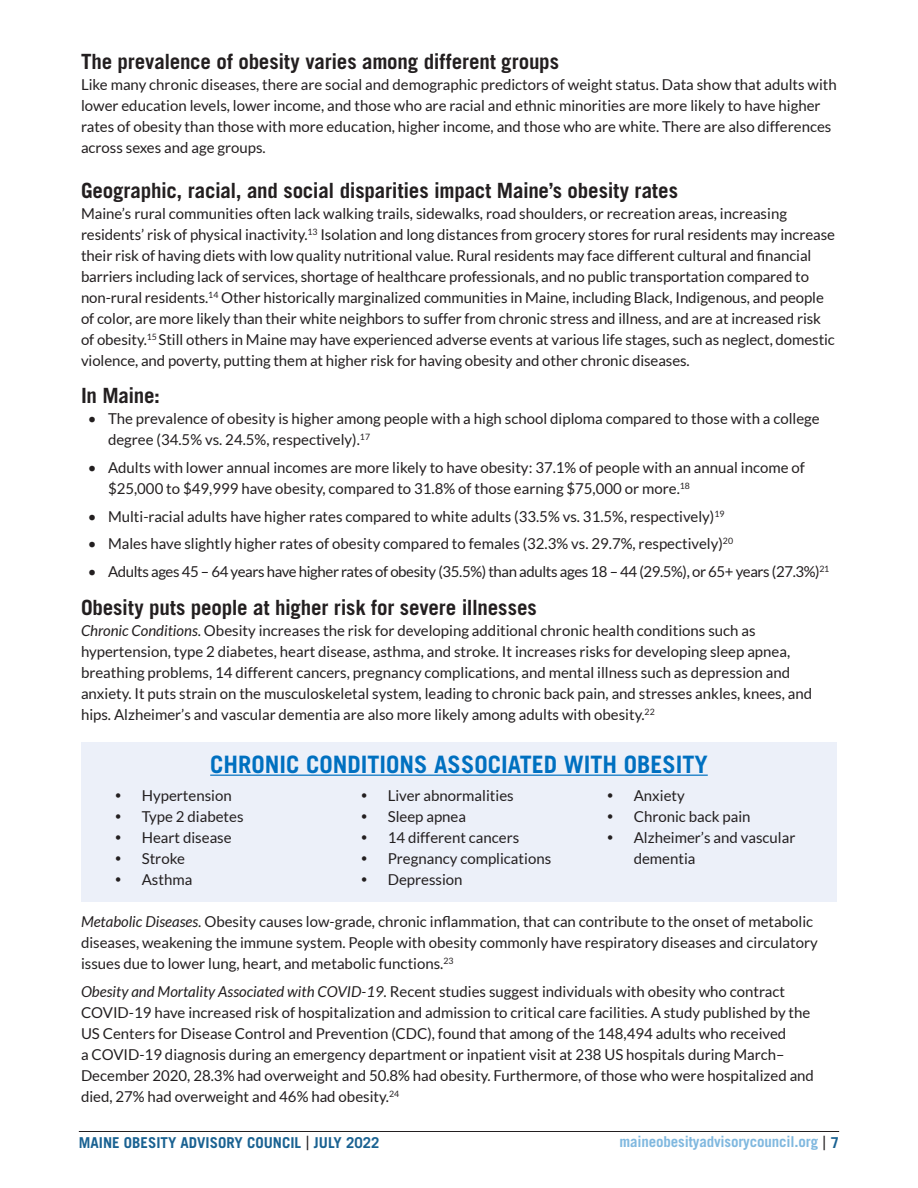
<style>
.page{position:relative;width:918px;height:1188px;background:#fff}
.page>*{position:absolute;margin:0;border:0;box-sizing:border-box;transform-origin:0 0}
.List_Paragraph{font:700 24px "Trade Gothic LT Std";color:#0070c0}
.subheading{font:700 21px "Trade Gothic LT Std";letter-spacing:-.01em;color:#231f20}
.t1{font:15px/21px "Lato";color:#231f20}
.t2{font:15px "Lato";letter-spacing:-.025em;color:#231f20}
.t3{font:700 15px "Trade Gothic LT Std";color:#1a6292}
.t4{font:700 15px "Trade Gothic LT Std";letter-spacing:-.01em;color:#80b8df}
.s1{font-style:italic}
.s2{font-weight:400;font-size:19.5px;color:#231f20}
.s3{color:#1a6292}
</style>
<div class="page">
<hr style="left:79px;top:1131px;width:760px;height:1px;background:#231f20">
<div style="left:81px;top:742px;width:756px;height:160px;background:#ecf0f9"></div>
<hr style="left:210px;top:775px;width:498px;height:1px;background:#0070c0">
<p class="subheading" style="left:81px;top:49px;width:480px">The prevalence of obesity varies among different groups</p>
<p class="t1" style="left:81px;top:74px;width:757px">Like many chronic diseases, there are social and demographic predictors of weight status. Data show that adults with lower education levels, lower income, and those who are racial and ethnic minorities are more likely to have higher rates of obesity than those with more education, higher income, and those who are white. There are also differences across sexes and age groups.</p>
<p class="subheading" style="left:81px;top:177px;width:599px">Geographic, racial, and social disparities impact Maine’s obesity rates</p>
<p class="t1" style="left:81px;top:203px;width:756px">Maine’s rural communities often lack walking trails, sidewalks, road shoulders, or recreation areas, increasing residents’ risk of physical inactivity.<sup>13</sup> Isolation and long distances from grocery stores for rural residents may increase their risk of having diets with low quality nutritional value. Rural residents may face different cultural and financial barriers including lack of services, shortage of healthcare professionals, and no public transportation compared to non-rural residents.<sup>14</sup> Other historically marginalized communities in Maine, including Black, Indigenous, and people of color, are more likely than their white neighbors to suffer from chronic stress and illness, and are at increased risk of obesity.<sup>15</sup> Still others in Maine may have experienced adverse events at various life stages, such as neglect, domestic violence, and poverty, putting them at higher risk for having obesity and other chronic diseases.</p>
<p class="subheading" style="left:81px;top:383px;width:81px">In Maine:</p>
<p class="t1" style="left:108px;top:408px;width:713px;text-indent:-20px">• The prevalence of obesity is higher among people with a high school diploma compared to those with a college degree (34.5% vs. 24.5%, respectively).<sup>17</sup></p>
<p class="t1" style="left:108px;top:457px;width:698px;text-indent:-20px">• Adults with lower annual incomes are more likely to have obesity: 37.1% of people with an annual income of $25,000 to $49,999 have obesity, compared to 31.8% of those earning $75,000 or more.<sup>18</sup></p>
<p class="t1" style="left:88px;top:506px;width:638px">• Multi-racial adults have higher rates compared to white adults (33.5% vs. 31.5%, respectively)<sup>19</sup></p>
<p class="t1" style="left:88px;top:533px;width:647px">• Males have slightly higher rates of obesity compared to females (32.3% vs. 29.7%, respectively)<sup>20</sup></p>
<p class="t2" style="left:88px;top:563px;width:743px">• Adults ages 45 – 64 years have higher rates of obesity (35.5%) than adults ages 18 – 44 (29.5%), or 65+ years (27.3%)<sup>21</sup></p>
<p class="subheading" style="left:81px;top:594px;width:457px">Obesity puts people at higher risk for severe illnesses</p>
<p class="t1" style="left:81px;top:620px;width:733px"><span class="s1">Chronic Conditions</span>. Obesity increases the risk for developing additional chronic health conditions such as hypertension, type 2 diabetes, heart disease, asthma, and stroke. It increases risks for developing sleep apnea, breathing problems, 14 different cancers, pregnancy complications, and mental illness such as depression and anxiety. It puts strain on the musculoskeletal system, leading to chronic back pain, and stresses ankles, knees, and hips. Alzheimer’s and vascular dementia are also more likely among adults with obesity.<sup>22</sup></p>
<p class="List_Paragraph" style="left:210px;top:749px;width:499px">CHRONIC CONDITIONS ASSOCIATED WITH OBESITY</p>
<p class="t1" style="left:142px;top:785px;width:92px">Hypertension</p>
<p class="t1" style="left:142px;top:806px;width:103px">Type 2 diabetes</p>
<p class="t1" style="left:142px;top:827px;width:91px">Heart disease</p>
<p class="t1" style="left:142px;top:848px;width:45px">Stroke</p>
<p class="t1" style="left:142px;top:869px;width:52px">Asthma</p>
<p class="t1" style="left:388px;top:785px;width:127px">Liver abnormalities</p>
<p class="t1" style="left:388px;top:806px;width:80px">Sleep apnea</p>
<p class="t1" style="left:388px;top:827px;width:133px">14 different cancers</p>
<p class="t1" style="left:388px;top:848px;width:165px">Pregnancy complications</p>
<p class="t1" style="left:388px;top:869px;width:76px">Depression</p>
<p class="t1" style="left:634px;top:785px;width:53px">Anxiety</p>
<p class="t1" style="left:634px;top:806px;width:118px">Chronic back pain</p>
<p class="t1" style="left:634px;top:827px;width:163px">Alzheimer’s and vascular dementia</p>
<p class="t1" style="left:81px;top:911px;width:738px"><span class="s1">Metabolic Diseases</span>. Obesity causes low-grade, chronic inflammation, that can contribute to the onset of metabolic diseases, weakening the immune system. People with obesity commonly have respiratory diseases and circulatory issues due to lower lung, heart, and metabolic functions.<sup>23</sup></p>
<p class="t1" style="left:81px;top:981px;width:735px"><span class="s1">Obesity and Mortality Associated with COVID-19.</span> Recent studies suggest individuals with obesity who contract COVID-19 have increased risk of hospitalization and admission to critical care facilities. A study published by the US Centers for Disease Control and Prevention (CDC), found that among of the 148,494 adults who received<br>a COVID-19 diagnosis during an emergency department or inpatient visit at 238 US hospitals during March– December 2020, 28.3% had overweight and 50.8% had obesity. Furthermore, of those who were hospitalized and died, 27% had overweight and 46% had obesity.<sup>24</sup></p>
<p class="t3" style="left:79px;top:1134px;width:302px">MAINE OBESITY ADVISORY COUNCIL <span class="s2">|</span> JULY 2022</p>
<p class="t4" style="left:619px;top:1132px;width:221px">maineobesityadvisorycouncil.org <span class="s2">|</span> <span class="s3">7</span></p>
</div>
